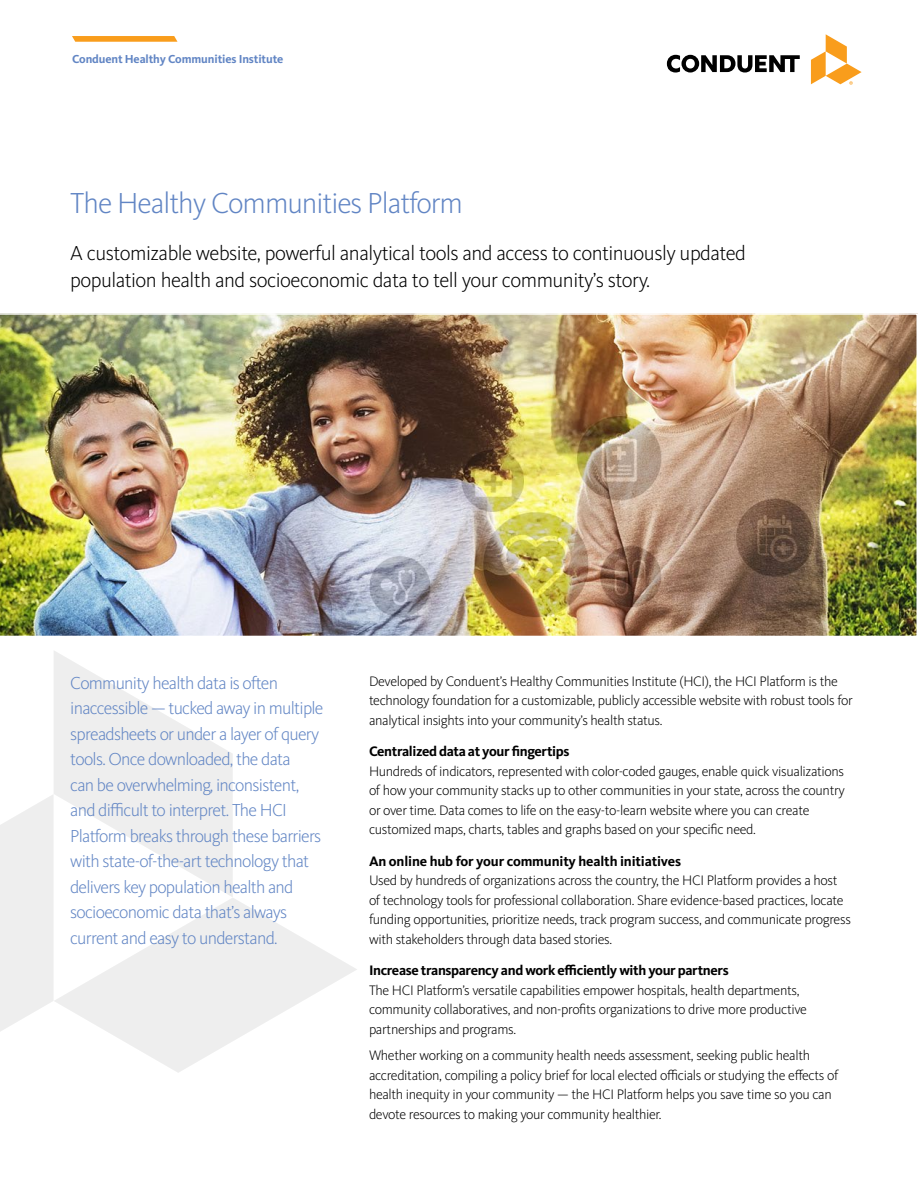
<style>
.page{position:relative;width:918px;height:1188px;background:#fff}
.page>*{position:absolute;margin:0;border:0;box-sizing:border-box;transform-origin:0 0}
.t1{font:300 30px "Kievit Pro";letter-spacing:-.035em;color:#6185c4}
.t2{font:300 21px/27px "Kievit Pro";letter-spacing:-.025em;color:#000}
.t3{font:300 18px/25.5px "Kievit Pro";letter-spacing:-.04em;color:#6185c4}
.t4{font:300 14.25px/19.5px "Kievit Pro";letter-spacing:-.025em;color:#000}
.t5{font:700 14.25px "Kievit Pro";letter-spacing:-.025em;color:#000}
.t6{font:700 12px "Kievit Pro";letter-spacing:-.01em;color:#6185c4}
</style>
<div class="page">
<svg style="left:0;top:795px;width:53px;height:236px"></svg>
<svg style="left:55px;top:898px;width:302px;height:175px"></svg>
<svg style="left:54px;top:651px;width:179px;height:246px;fill:#eee"></svg>
<svg style="left:72px;top:36px;width:105px;height:6px"></svg>
<svg style="left:667px;top:55px;width:133px;height:18px"></svg>
<svg style="left:811px;top:34px;width:51px;height:51px"></svg>
<img style="left:0;top:313px;width:918px;height:323px">
<p class="t6" style="left:72px;top:52px;width:213px">Conduent Healthy Communities Institute</p>
<h1 class="t1" style="left:70px;top:185px;width:394px">The Healthy Communities Platform</h1>
<h2 class="t2" style="left:70px;top:240px;width:677px">A customizable website, powerful analytical tools and access to continuously updated population health and socioeconomic data to tell your community’s story.</h2>
<p class="t3" style="left:70px;top:670px;width:255px">Community health data is often inaccessible — tucked away in multiple spreadsheets or under a layer of query tools. Once downloaded, the data<br>can be overwhelming, inconsistent, and difficult to interpret. The HCI Platform breaks through these barriers with state-of-the-art technology that delivers key population health and socioeconomic data that’s always current and easy to understand.</p>
<p class="t4" style="left:369px;top:671px;width:485px">Developed by Conduent’s Healthy Communities Institute (HCI), the HCI Platform is the technology foundation for a customizable, publicly accessible website with robust tools for analytical insights into your community’s health status.</p>
<p class="t5" style="left:369px;top:743px;width:202px">Centralized data at your fingertips</p>
<p class="t4" style="left:369px;top:761px;width:477px">Hundreds of indicators, represented with color-coded gauges, enable quick visualizations of how your community stacks up to other communities in your state, across the country or over time. Data comes to life on the easy-to-learn website where you can create customized maps, charts, tables and graphs based on your specific need.</p>
<p class="t5" style="left:369px;top:853px;width:314px">An online hub for your community health initiatives</p>
<p class="t4" style="left:369px;top:871px;width:483px">Used by hundreds of organizations across the country, the HCI Platform provides a host of technology tools for professional collaboration. Share evidence-based practices, locate funding opportunities, prioritize needs, track program success, and communicate progress with stakeholders through data based stories.</p>
<p class="t5" style="left:369px;top:962px;width:361px">Increase transparency and work efficiently with your partners</p>
<p class="t4" style="left:369px;top:980px;width:440px">The HCI Platform’s versatile capabilities empower hospitals, health departments, community collaboratives, and non-profits organizations to drive more productive partnerships and programs.</p>
<p class="t4" style="left:369px;top:1045px;width:471px">Whether working on a community health needs assessment, seeking public health accreditation, compiling a policy brief for local elected officials or studying the effects of health inequity in your community — the HCI Platform helps you save time so you can devote resources to making your community healthier.</p>
</div>
